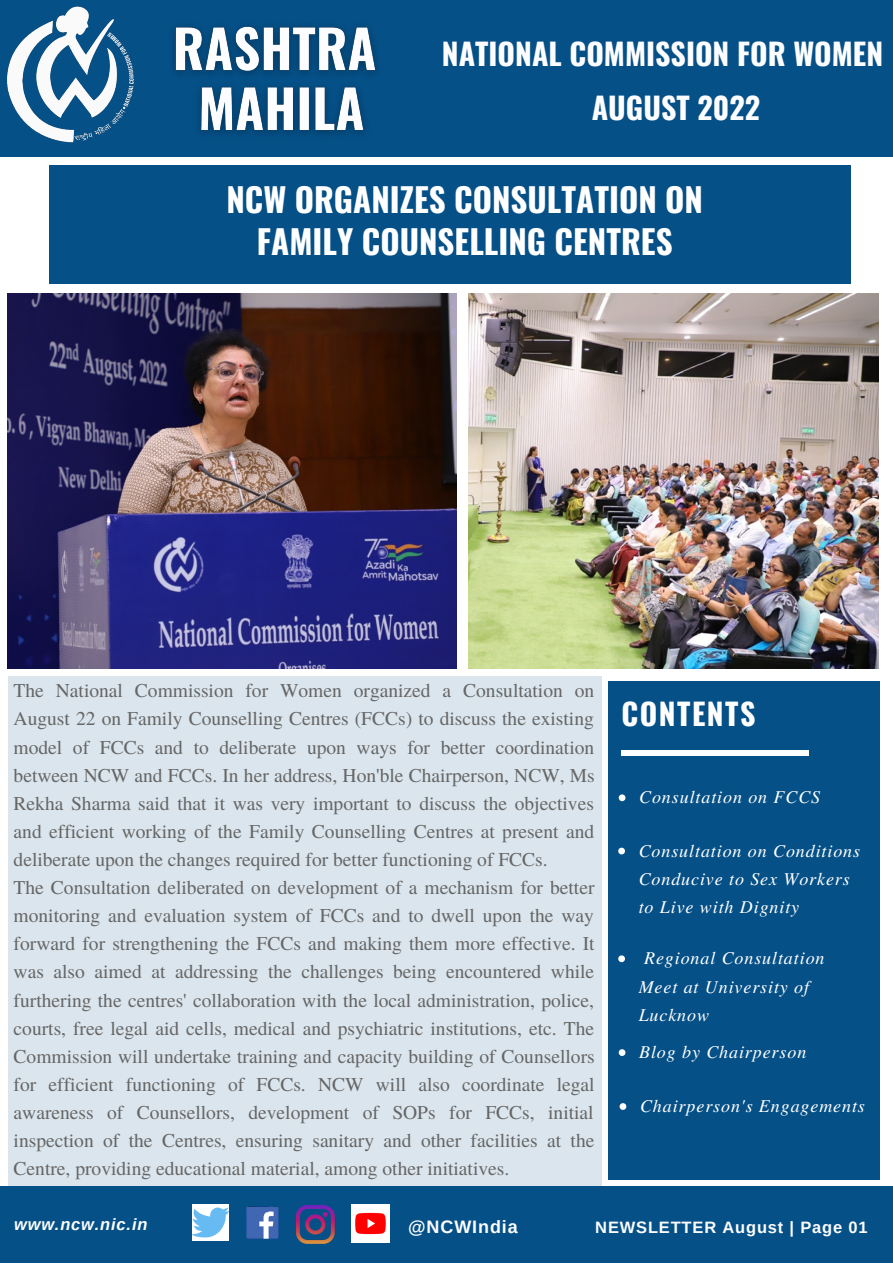
<style>
.page{position:relative;width:893px;height:1264px;background:#fff}
.page>*{position:absolute;margin:0;border:0;box-sizing:border-box;transform-origin:0 0}
.t1{font:700 33px/41.5px "Oswald";color:#fff;text-align:center}
.t2{font:700 30px/54.8px "Oswald";color:#fdfdff}
.t3{font:700 30px "Oswald";letter-spacing:.05em;color:#fff}
.t4{font:19.5px/28px "Te X Gyre Termes";color:#666}
.t5{font:italic 18px/28px "Te X Gyre Termes";letter-spacing:.05em;color:#fff}
.t6{font:700 18px "Arimo";letter-spacing:.05em;color:#fdfdff}
.t7{font:700 16.5px "Arimo";letter-spacing:.05em;color:#fdfdff}
.t8{font:italic 700 16.5px "Arimo";letter-spacing:.05em;color:#fff}
</style>
<div class="page">
<div style="left:608px;top:681px;width:271px;height:498px;background:#055087"></div>
<div style="left:621px;top:750px;width:188px;height:6px;background:#fff"></div>
<div style="left:0;top:0;width:892px;height:156px;background:#055087"></div>
<div style="left:0;top:1185px;width:892px;height:77px;background:#055087"></div>
<img style="left:192px;top:1204px;width:36px;height:36px">
<img style="left:246px;top:1206px;width:33px;height:33px">
<img style="left:296px;top:1205px;width:39px;height:39px">
<img style="left:351px;top:1204px;width:39px;height:38px">
<img style="left:8px;top:6px;width:126px;height:137px">
<div style="left:49px;top:166px;width:802px;height:118px;background:#055087"></div>
<div style="left:8px;top:676px;width:593px;height:517px;background:#dae5ed"></div>
<img style="left:8px;top:294px;width:448px;height:374px">
<img style="left:469px;top:294px;width:409px;height:374px">
<img style="left:159px;top:26px;width:244px;height:131px">
<svg style="left:618px;top:794px;width:7px;height:7px"></svg>
<svg style="left:618px;top:847px;width:7px;height:7px"></svg>
<svg style="left:618px;top:955px;width:7px;height:7px"></svg>
<svg style="left:618px;top:1049px;width:7px;height:6px"></svg>
<svg style="left:619px;top:1103px;width:7px;height:6px"></svg>
<h2 class="t2" style="left:591px;top:25px;width:293px;text-indent:-150px">NATIONAL COMMISSION FOR WOMEN<br>AUGUST 2022</h2>
<h1 class="t1" style="left:226px;top:178px;width:478px">NCW ORGANIZES CONSULTATION ON<br>FAMILY COUNSELLING CENTRES</h1>
<p class="t4" style="left:14px;top:675px;width:582px">The National Commission for Women organized a Consultation on August 22 on Family Counselling Centres (FCCs) to discuss the existing model of FCCs and to deliberate upon ways for better coordination between NCW and FCCs. In her address, Hon'ble Chairperson, NCW, Ms Rekha Sharma said that it was very important to discuss the objectives and efficient working of the Family Counselling Centres at present and deliberate upon the changes required for better functioning of FCCs.<br>The Consultation deliberated on development of a mechanism for better monitoring and evaluation system of FCCs and to dwell upon the way forward for strengthening the FCCs and making them more effective. It was also aimed at addressing the challenges being encountered while furthering the centres' collaboration with the local administration, police, courts, free legal aid cells, medical and psychiatric institutions, etc. The Commission will undertake training and capacity building of Counsellors for efficient functioning of FCCs. NCW will also coordinate legal awareness of Counsellors, development of SOPs for FCCs, initial inspection of the Centres, ensuring sanitary and other facilities at the Centre, providing educational material, among other initiatives.</p>
<h2 class="t3" style="left:621px;top:690px;width:136px">CONTENTS</h2>
<p class="t5" style="left:639px;top:782px;width:182px">Consultation on FCCS</p>
<p class="t5" style="left:638px;top:835px;width:223px">Consultation on Conditions<br>Conducive to Sex Workers to Live with Dignity</p>
<p class="t5" style="left:638px;top:943px;width:187px">Regional Consultation<br>Meet at University of<br>Lucknow</p>
<p class="t5" style="left:639px;top:1036px;width:169px">Blog by Chairperson</p>
<p class="t5" style="left:640px;top:1090px;width:226px">Chairperson's Engagements</p>
<p class="t8" style="left:14px;top:1214px;width:135px">www.ncw.nic.in</p>
<p class="t6" style="left:408px;top:1216px;width:111px">@NCWIndia</p>
<p class="t7" style="left:595px;top:1217px;width:274px">NEWSLETTER August | Page 01</p>
</div>
